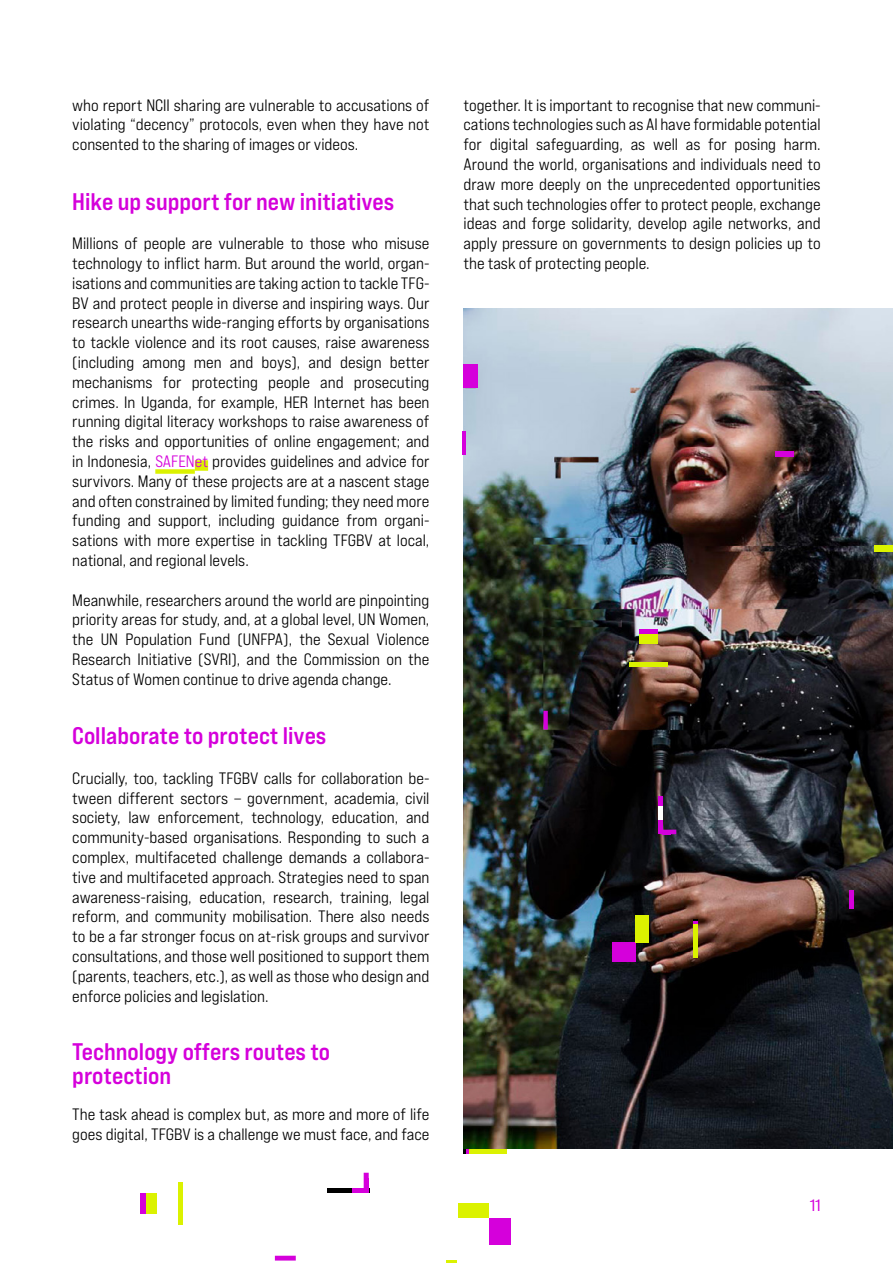
<style>
.page{position:relative;width:893px;height:1263px;background:#fff}
.page>*{position:absolute;margin:0;border:0;box-sizing:border-box;transform-origin:0 0}
.t1{font:24px/24px "Bebas Neue Pro Exp Bd";color:#d500db}
.t2{font:16.5px/19.8px "Bebas Neue Pro Exp Md";color:#000;text-align:justify}
.t3{font:16.5px "Bebas Neue Pro Exp Rg";color:#d500db}
.s1{color:#d500db}
</style>
<div class="page">
<img style="left:463px;top:309px;width:430px;height:839px">
<div style="left:612px;top:942px;width:24px;height:20px;background:#d500db"></div>
<hr style="left:630px;top:663px;width:38px;height:4px;background:#dbf200">
<div style="left:636px;top:915px;width:13px;height:27px;background:#dbf200"></div>
<div style="left:875px;top:546px;width:18px;height:6px;background:#dbf200"></div>
<div style="left:776px;top:452px;width:18px;height:5px;background:#d500db"></div>
<div style="left:640px;top:634px;width:18px;height:10px;background:#dbf200"></div>
<div style="left:640px;top:629px;width:18px;height:5px;background:#d500db"></div>
<div style="left:543px;top:711px;width:5px;height:18px;background:#d500db"></div>
<hr style="left:849px;top:890px;width:4px;height:18px;background:#d500db">
<hr style="left:658px;top:819px;width:4px;height:11px;background:#d500db">
<svg style="left:658px;top:797px;width:4px;height:9px"></svg>
<hr style="left:658px;top:806px;width:4px;height:13px;background:#fff">
<svg style="left:658px;top:830px;width:18px;height:5px"></svg>
<div style="left:693px;top:924px;width:5px;height:14px;background:#dbf200"></div>
<svg style="left:693px;top:953px;width:5px;height:5px"></svg>
<div style="left:693px;top:939px;width:5px;height:14px;background:#dbf200"></div>
<svg style="left:693px;top:919px;width:5px;height:5px"></svg>
<div style="left:155px;top:469px;width:40px;height:5px;background:#dbf200"></div>
<div style="left:195px;top:460px;width:13px;height:11px;background:#dbf200"></div>
<div style="left:489px;top:1218px;width:22px;height:26px;background:#d500db"></div>
<hr style="left:178px;top:1182px;width:4px;height:43px;background:#dbf200">
<div style="left:459px;top:1203px;width:30px;height:15px;background:#dbf200"></div>
<svg style="left:446px;top:1260px;width:11px;height:3px"></svg>
<div style="left:145px;top:1193px;width:12px;height:20px;background:#dbf200"></div>
<div style="left:140px;top:1193px;width:5px;height:20px;background:#d500db"></div>
<hr style="left:275px;top:1256px;width:21px;height:4px;background:#d500db">
<div style="left:352px;top:1188px;width:12px;height:5px;background:#d500db"></div>
<div style="left:327px;top:1188px;width:10px;height:5px;background:#000"></div>
<div style="left:337px;top:1188px;width:15px;height:5px;background:#000"></div>
<svg style="left:364px;top:1173px;width:6px;height:20px"></svg>
<div style="left:468px;top:1149px;width:17px;height:5px;background:#dbf200"></div>
<svg style="left:501px;top:1149px;width:5px;height:5px"></svg>
<div style="left:485px;top:1149px;width:16px;height:5px;background:#dbf200"></div>
<svg style="left:464px;top:1149px;width:4px;height:5px"></svg>
<div style="left:463px;top:364px;width:15px;height:24px;background:#d500db"></div>
<hr style="left:462px;top:431px;width:3px;height:24px;background:#d500db">
<p class="t2" style="left:72px;top:95px;width:359px">who report NCII sharing are vulnerable to accusations of violating “decency” protocols, even when they have not consented to the sharing of images or videos.</p>
<h1 class="t1" style="left:72px;top:189px;width:323px">Hike up support for new initiatives</h1>
<p class="t2" style="left:72px;top:233px;width:359px">Millions of people are vulnerable to those who misuse technology to inflict harm. But around the world, organ&shy;isations and communities are taking action to tackle TFG-BV and protect people in diverse and inspiring ways. Our research unearths wide-ranging efforts by organisations to tackle violence and its root causes, raise awareness (including among men and boys), and design better mechanisms for protecting people and prosecuting crimes. In Uganda, for example, HER Internet has been running digital literacy workshops to raise awareness of the risks and opportunities of online engagement; and in Indonesia, <span class="s1">SAFENet</span> provides guidelines and advice for survivors. Many of these projects are at a nascent stage and often constrained by limited funding; they need more funding and support, including guidance from organi&shy;sations with more expertise in tackling TFGBV at local, national, and regional levels.</p>
<p class="t2" style="left:72px;top:590px;width:359px">Meanwhile, researchers around the world are pinpointing priority areas for study, and, at a global level, UN Women, the UN Population Fund (UNFPA), the Sexual Violence Research Initiative (SVRI), and the Commission on the Status of Women continue to drive agenda change.</p>
<h1 class="t1" style="left:72px;top:723px;width:256px">Collaborate to protect lives</h1>
<p class="t2" style="left:72px;top:768px;width:359px">Crucially, too, tackling TFGBV calls for collaboration be&shy;tween different sectors – government, academia, civil society, law enforcement, technology, education, and community-based organisations. Responding to such a complex, multifaceted challenge demands a collabora&shy;tive and multifaceted approach. Strategies need to span awareness-raising, education, research, training, legal reform, and community mobilisation. There also needs to be a far stronger focus on at-risk groups and survivor consultations, and those well positioned to support them (parents, teachers, etc.), as well as those who design and enforce policies and legislation.</p>
<h1 class="t1" style="left:72px;top:1039px;width:259px">Technology offers routes to protection</h1>
<p class="t2" style="left:72px;top:1104px;width:359px">The task ahead is complex but, as more and more of life goes digital, TFGBV is a challenge we must face, and face</p>
<p class="t2" style="left:463px;top:95px;width:359px">together. It is important to recognise that new communi&shy;cations technologies such as AI have formidable potential for digital safeguarding, as well as for posing harm.<br>Around the world, organisations and individuals need to draw more deeply on the unprecedented opportunities that such technologies offer to protect people, exchange ideas and forge solidarity, develop agile networks, and apply pressure on governments to design policies up to the task of protecting people.</p>
<p class="t3" style="left:810px;top:1195px;width:13px">11</p>
</div>
